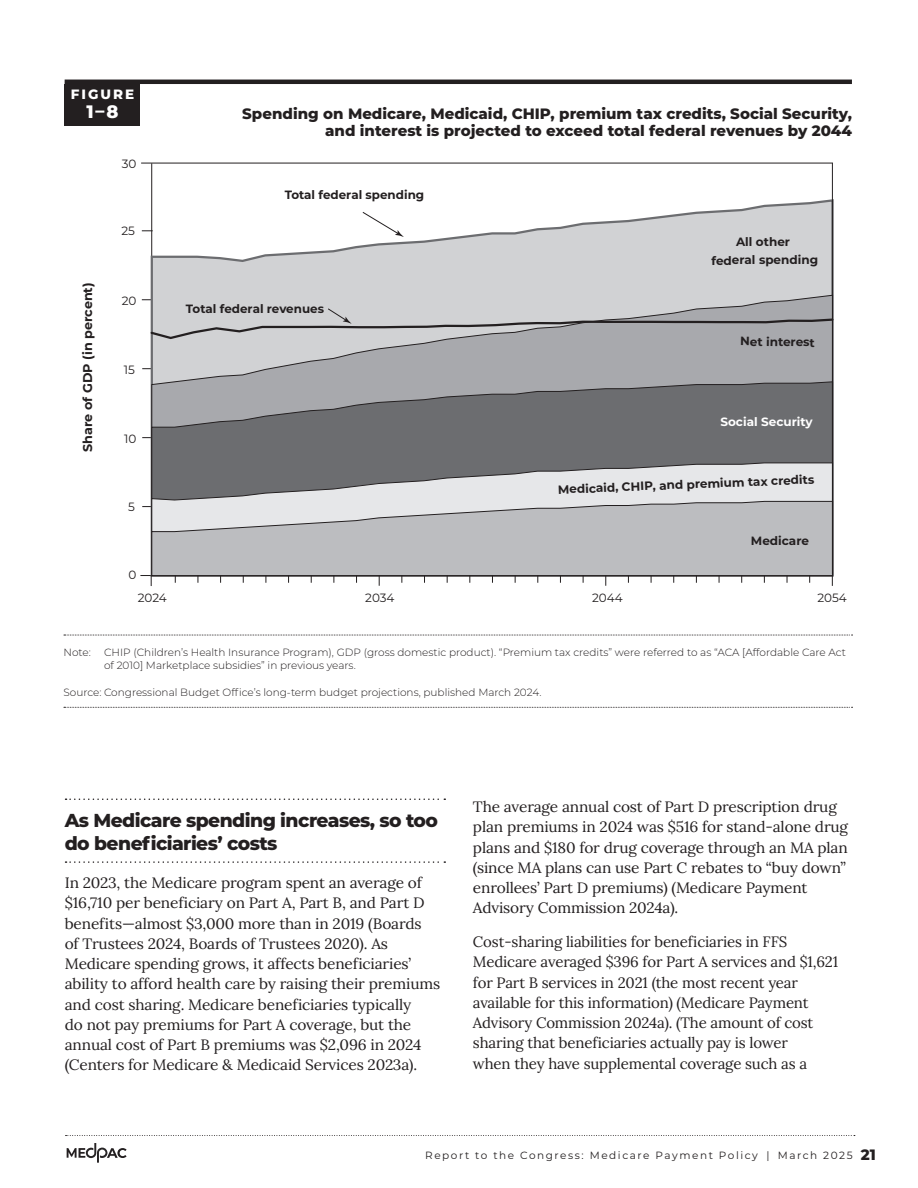
<style>
.page{position:relative;width:918px;height:1188px;background:#fff}
.page>*{position:absolute;margin:0;border:0;box-sizing:border-box;transform-origin:0 0}
.t1{font:800 18.75px/22.5px "Montserrat";letter-spacing:-.03em;color:#231f20}
.t2{font:700 18px "Futura Std";color:#fff}
.t3{font:800 18px "Montserrat";color:#fff}
.t4{font:15px/20.2px "Lora";letter-spacing:-.01em;color:#231f20}
.t5{font:800 15px/16.5px "Montserrat";color:#231f20;text-align:right}
.t6{font:800 13.5px "Montserrat";letter-spacing:.15em;color:#fff}
.t7{font:700 13.5px "Futura Std";color:#fff}
.t8{font:700 12.75px "Montserrat";color:#231f20}
.t9{font:700 12px/18px "Montserrat";color:#231f20;text-align:center}
.t10{font:12px "Montserrat";color:#231f20}
.t11{font:700 12px "Montserrat";color:#fff}
.t12{font:300 10.5px/13.5px "Montserrat";color:#231f20}
.t13{font:10.5px "Montserrat";letter-spacing:.15em;color:#231f20}
.s1{font-weight:800;font-size:15px}
</style>
<div class="page">
<svg style="left:66px;top:1135px;width:789px;height:1px"></svg>
<svg style="left:67px;top:1143px;width:60px;height:20px"></svg>
<svg style="left:66px;top:799px;width:379px;height:1px"></svg>
<svg style="left:66px;top:861px;width:379px;height:2px"></svg>
<svg style="left:64px;top:635px;width:789px;height:1px"></svg>
<svg style="left:64px;top:707px;width:789px;height:1px"></svg>
<hr style="left:151px;top:163px;width:1px;height:413px;background:#231f20">
<svg style="left:150px;top:198px;width:684px;height:380px"></svg>
<svg style="left:151px;top:294px;width:681px;height:87px;background:#b7b8bb"></svg>
<svg style="left:151px;top:381px;width:681px;height:81px;background:#77787b"></svg>
<svg style="left:151px;top:462px;width:681px;height:39px;background:#b0b1b3"></svg>
<svg style="left:151px;top:501px;width:682px;height:75px;background:#bebec1"></svg>
<hr style="left:141px;top:163px;width:692px;height:1px;background:#231f20">
<hr style="left:832px;top:163px;width:1px;height:411px;background:#231f20">
<svg style="left:140px;top:575px;width:12px;height:11px"></svg>
<svg style="left:362px;top:211px;width:42px;height:26px"></svg>
<svg style="left:150px;top:308px;width:684px;height:32px;background:#b3b4b6"></svg>
<hr style="left:65px;top:80px;width:787px;height:4px;background:#231f20">
<div style="left:65px;top:84px;width:75px;height:41px;background:#231f20"></div>
<p class="t7" style="left:110px;top:76px;width:6px">.</p>
<p class="t2" style="left:103px;top:90px;width:21px">.-.</p>
<p class="t6" style="left:71px;top:84px;width:65px">FIGURE</p>
<p class="t3" style="left:86px;top:99px;width:33px">1–8</p>
<p class="t10" style="left:122px;top:155px;width:16px">30</p>
<p class="t8" style="left:78px;top:452px;width:171px;rotate:-90deg">Share of GDP (in percent)</p>
<p class="t10" style="left:121px;top:223px;width:15px">25</p>
<p class="t10" style="left:122px;top:293px;width:16px">20</p>
<p class="t10" style="left:124px;top:362px;width:13px">15</p>
<p class="t10" style="left:124px;top:430px;width:14px">10</p>
<p class="t10" style="left:128px;top:499px;width:8px">5</p>
<p class="t10" style="left:129px;top:566px;width:9px">0</p>
<p class="t5" style="left:242px;top:105px;width:611px">Spending on Medicare, Medicaid, CHIP, premium tax credits, Social Security, and interest is projected to exceed total federal revenues by 2044</p>
<p class="t9" style="left:285px;top:185px;width:141px">Total federal spending</p>
<p class="t9" style="left:186px;top:299px;width:140px">Total federal revenues</p>
<p class="t9" style="left:711px;top:233px;width:108px">All other<br>federal spending</p>
<p class="t9" style="left:740px;top:332px;width:76px;rotate:1deg">Net interest</p>
<p class="t11" style="left:720px;top:413px;width:94px">Social Security</p>
<p class="t9" style="left:558px;top:479px;width:258px;rotate:-2deg">Medicaid, CHIP, and premium tax credits</p>
<p class="t9" style="left:751px;top:531px;width:60px">Medicare</p>
<p class="t10" style="left:138px;top:589px;width:31px">2024</p>
<p class="t10" style="left:365px;top:589px;width:31px">2034</p>
<p class="t10" style="left:592px;top:589px;width:32px">2044</p>
<p class="t10" style="left:817px;top:589px;width:31px">2054</p>
<p class="t12" style="left:104px;top:645px;width:743px;text-indent:-40px">Note: CHIP (Children’s Health Insurance Program), GDP (gross domestic product). “Premium tax credits” were referred to as “ACA [Affordable Care Act of 2010] Marketplace subsidies” in previous years.</p>
<p class="t12" style="left:64px;top:686px;width:480px">Source: Congressional Budget Office’s long-term budget projections, published March 2024.</p>
<p class="t1" style="left:65px;top:808px;width:375px">As Medicare spending increases, so too do beneficiaries’ costs</p>
<p class="t4" style="left:65px;top:872px;width:377px">In 2023, the Medicare program spent an average of $16,710 per beneficiary on Part A, Part B, and Part D benefits—almost $3,000 more than in 2019 (Boards<br>of Trustees 2024, Boards of Trustees 2020). As Medicare spending grows, it affects beneficiaries’ ability to afford health care by raising their premiums and cost sharing. Medicare beneficiaries typically<br>do not pay premiums for Part A coverage, but the annual cost of Part B premiums was $2,096 in 2024 (Centers for Medicare &amp; Medicaid Services 2023a).</p>
<p class="t4" style="left:473px;top:796px;width:377px">The average annual cost of Part D prescription drug plan premiums in 2024 was $516 for stand-alone drug plans and $180 for drug coverage through an MA plan (since MA plans can use Part C rebates to “buy down” enrollees’ Part D premiums) (Medicare Payment Advisory Commission 2024a).</p>
<p class="t4" style="left:473px;top:931px;width:367px">Cost-sharing liabilities for beneficiaries in FFS Medicare averaged $396 for Part A services and $1,621 for Part B services in 2021 (the most recent year available for this information) (Medicare Payment Advisory Commission 2024a). (The amount of cost sharing that beneficiaries actually pay is lower<br>when they have supplemental coverage such as a</p>
<p class="t13" style="left:425px;top:1148px;width:452px">Report to the Congress: Medicare Payment Policy | March 2025 <span class="s1">21</span></p>
</div>
